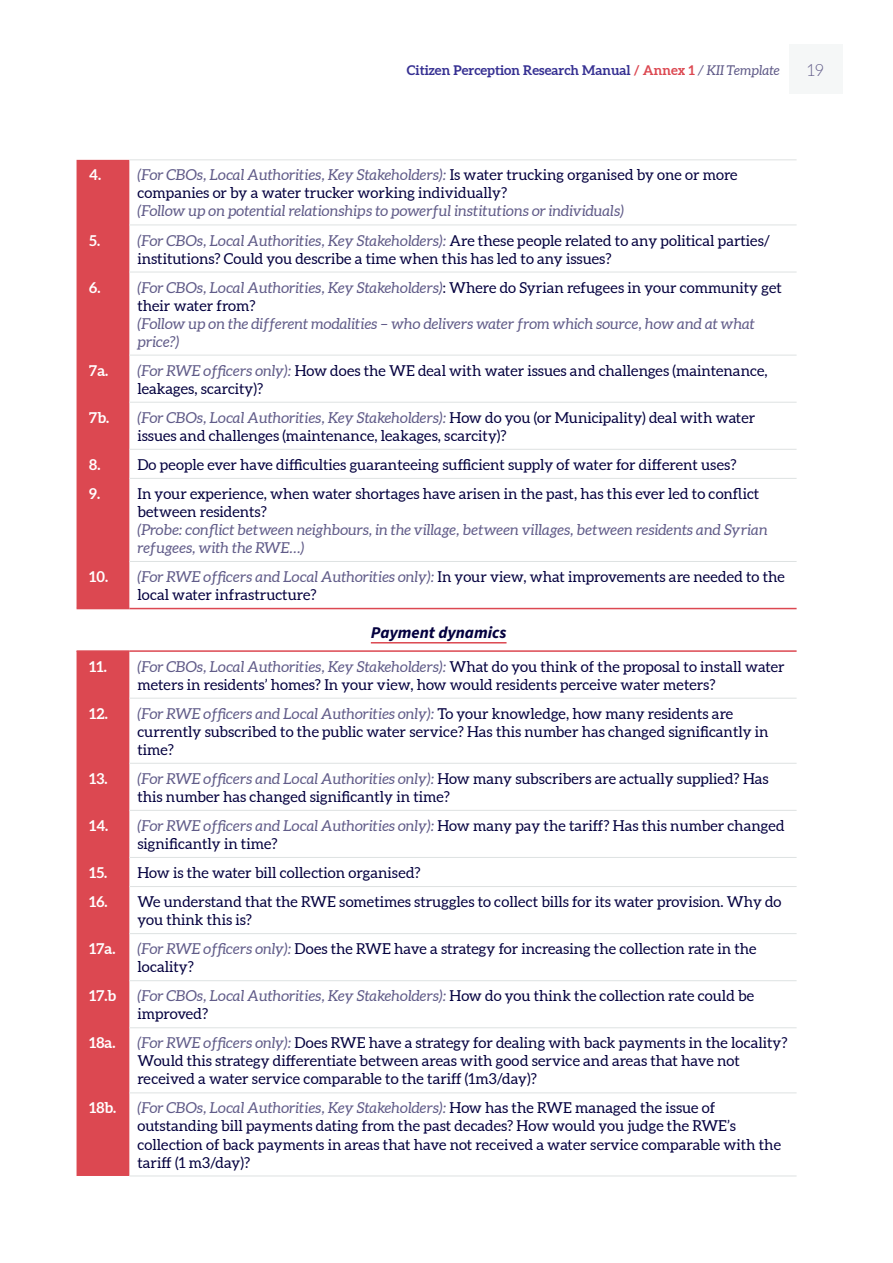
<style>
.page{position:relative;width:893px;height:1263px;background:#fff}
.page>*{position:absolute;margin:0;border:0;box-sizing:border-box;transform-origin:0 0}
.t1{font:italic 700 16.5px "Source Sans Pro";color:#04003f}
.t2{font:300 16.5px "Aleo";color:#615c89}
.t3{font:15px/18px "Aleo";color:#04003f}
.t4{font:italic 15px/18px "Aleo";color:#615c89}
.t5{font:700 15px "Aleo";color:#fff}
.t6{font:700 13.5px "Aleo";color:#363092}
.s1{color:#dc4851}
.s2{font-weight:400;font-style:italic;color:#615c89}
.s3{font-style:italic;color:#615c89}
.s4{font-weight:700;color:#fff}
</style>
<div class="page">
<div style="left:77px;top:160px;width:52px;height:1016px;background:#dc4851"></div>
<div style="left:77px;top:608px;width:720px;height:43px;background:#fff"></div>
<hr style="left:129px;top:159px;width:668px;height:1px;background:#dee2e2">
<hr style="left:129px;top:225px;width:668px;height:1px;background:#dee2e2">
<hr style="left:129px;top:272px;width:668px;height:1px;background:#dee2e2">
<hr style="left:129px;top:355px;width:668px;height:1px;background:#dee2e2">
<hr style="left:129px;top:402px;width:668px;height:1px;background:#dee2e2">
<hr style="left:129px;top:449px;width:668px;height:1px;background:#dee2e2">
<hr style="left:129px;top:478px;width:668px;height:1px;background:#dee2e2">
<hr style="left:129px;top:561px;width:668px;height:1px;background:#dee2e2">
<hr style="left:129px;top:698px;width:668px;height:1px;background:#dee2e2">
<hr style="left:129px;top:763px;width:668px;height:1px;background:#dee2e2">
<hr style="left:129px;top:810px;width:668px;height:1px;background:#dee2e2">
<hr style="left:129px;top:857px;width:668px;height:1px;background:#dee2e2">
<hr style="left:129px;top:886px;width:668px;height:1px;background:#dee2e2">
<hr style="left:129px;top:933px;width:668px;height:1px;background:#dee2e2">
<hr style="left:129px;top:980px;width:668px;height:1px;background:#dee2e2">
<hr style="left:129px;top:1027px;width:668px;height:1px;background:#dee2e2">
<hr style="left:129px;top:1092px;width:668px;height:1px;background:#dee2e2">
<hr style="left:129px;top:1175px;width:668px;height:1px;background:#dee2e2">
<hr style="left:77px;top:608px;width:52px;height:1px;background:#dc4851">
<hr style="left:129px;top:608px;width:668px;height:1px;background:#dc4851">
<hr style="left:77px;top:650px;width:52px;height:2px;background:#dc4851">
<hr style="left:129px;top:650px;width:668px;height:2px;background:#dc4851">
<hr style="left:371px;top:642px;width:136px;height:1px;background:#dc4851">
<div style="left:789px;top:45px;width:53px;height:49px;background:#f5f7f7"></div>
<p class="t6" style="left:407px;top:61px;width:374px">Citizen Perception Research Manual <span class="s1">/ Annex 1</span> <span class="s2">/ KII Template</span></p>
<p class="t2" style="left:808px;top:61px;width:18px">19</p>
<p class="t5" style="left:89px;top:166px;width:13px">4.</p>
<p class="t3" style="left:137px;top:167px;width:602px"><span class="s3">(For CBOs, Local Authorities, Key Stakeholders):</span> Is water trucking organised by one or more companies or by a water trucker working individually?</p>
<p class="t4" style="left:137px;top:203px;width:488px">(Follow up on potential relationships to powerful institutions or individuals)</p>
<p class="t5" style="left:89px;top:231px;width:12px">5.</p>
<p class="t3" style="left:137px;top:232px;width:634px"><span class="s3">(For CBOs, Local Authorities, Key Stakeholders):</span> Are these people related to any political parties/ institutions? Could you describe a time when this has led to any issues?</p>
<p class="t5" style="left:89px;top:278px;width:13px">6.</p>
<p class="t3" style="left:137px;top:279px;width:646px"><span class="s3">(For CBOs, Local Authorities, Key Stakeholders)</span>: Where do Syrian refugees in your community get their water from?</p>
<p class="t4" style="left:137px;top:315px;width:619px">(Follow up on the different modalities – who delivers water from which source, how and at what price?)</p>
<p class="t3" style="left:137px;top:362px;width:632px;text-indent:-48px"><span class="s4">7a.</span> <span class="s3">(For RWE officers only):</span> How does the WE deal with water issues and challenges (maintenance, leakages, scarcity)?</p>
<p class="t3" style="left:137px;top:409px;width:619px;text-indent:-48px"><span class="s4">7b.</span> <span class="s3">(For CBOs, Local Authorities, Key Stakeholders):</span> How do you (or Municipality) deal with water issues and challenges (maintenance, leakages, scarcity)?</p>
<p class="t5" style="left:89px;top:455px;width:13px">8.</p>
<p class="t3" style="left:137px;top:456px;width:601px">Do people ever have difficulties guaranteeing sufficient supply of water for different uses?</p>
<p class="t5" style="left:89px;top:484px;width:12px">9.</p>
<p class="t3" style="left:137px;top:485px;width:623px">In your experience, when water shortages have arisen in the past, has this ever led to conflict between residents?</p>
<p class="t4" style="left:137px;top:521px;width:632px">(Probe: conflict between neighbours, in the village, between villages, between residents and Syrian refugees, with the RWE…)</p>
<p class="t3" style="left:137px;top:568px;width:649px;text-indent:-48px"><span class="s4">10.</span> <span class="s3">(For RWE officers and Local Authorities only):</span> In your view, what improvements are needed to the local water infrastructure?</p>
<p class="t1" style="left:371px;top:621px;width:137px">Payment dynamics</p>
<p class="t3" style="left:137px;top:658px;width:649px;text-indent:-48px"><span class="s4">11.</span> <span class="s3">(For CBOs, Local Authorities, Key Stakeholders):</span> What do you think of the proposal to install water meters in residents’ homes? In your view, how would residents perceive water meters?</p>
<p class="t3" style="left:137px;top:705px;width:633px;text-indent:-48px"><span class="s4">12.</span> <span class="s3">(For RWE officers and Local Authorities only):</span> To your knowledge, how many residents are currently subscribed to the public water service? Has this number has changed significantly in time?</p>
<p class="t3" style="left:137px;top:770px;width:633px;text-indent:-48px"><span class="s4">13.</span> <span class="s3">(For RWE officers and Local Authorities only):</span> How many subscribers are actually supplied? Has this number has changed significantly in time?</p>
<p class="t3" style="left:137px;top:817px;width:648px;text-indent:-48px"><span class="s4">14.</span> <span class="s3">(For RWE officers and Local Authorities only):</span> How many pay the tariff? Has this number changed significantly in time?</p>
<p class="t3" style="left:89px;top:864px;width:333px"><span class="s4">15.</span> How is the water bill collection organised?</p>
<p class="t3" style="left:137px;top:893px;width:646px;text-indent:-48px"><span class="s4">16.</span> We understand that the RWE sometimes struggles to collect bills for its water provision. Why do you think this is?</p>
<p class="t5" style="left:89px;top:939px;width:28px">17a.</p>
<p class="t3" style="left:137px;top:940px;width:621px"><span class="s3">(For RWE officers only):</span> Does the RWE have a strategy for increasing the collection rate in the locality?</p>
<p class="t5" style="left:89px;top:987px;width:29px">17.b</p>
<p class="t3" style="left:137px;top:988px;width:618px"><span class="s3">(For CBOs, Local Authorities, Key Stakeholders):</span> How do you think the collection rate could be improved?</p>
<p class="t5" style="left:89px;top:1034px;width:28px">18a.</p>
<p class="t3" style="left:137px;top:1035px;width:652px"><span class="s3">(For RWE officers only):</span> Does RWE have a strategy for dealing with back payments in the locality?<br>Would this strategy differentiate between areas with good service and areas that have not received a water service comparable to the tariff (1m3/day)?</p>
<p class="t5" style="left:89px;top:1099px;width:29px">18b.</p>
<p class="t3" style="left:137px;top:1100px;width:645px"><span class="s3">(For CBOs, Local Authorities, Key Stakeholders):</span> How has the RWE managed the issue of outstanding bill payments dating from the past decades? How would you judge the RWE’s collection of back payments in areas that have not received a water service comparable with the tariff (1 m3/day)?</p>
</div>
